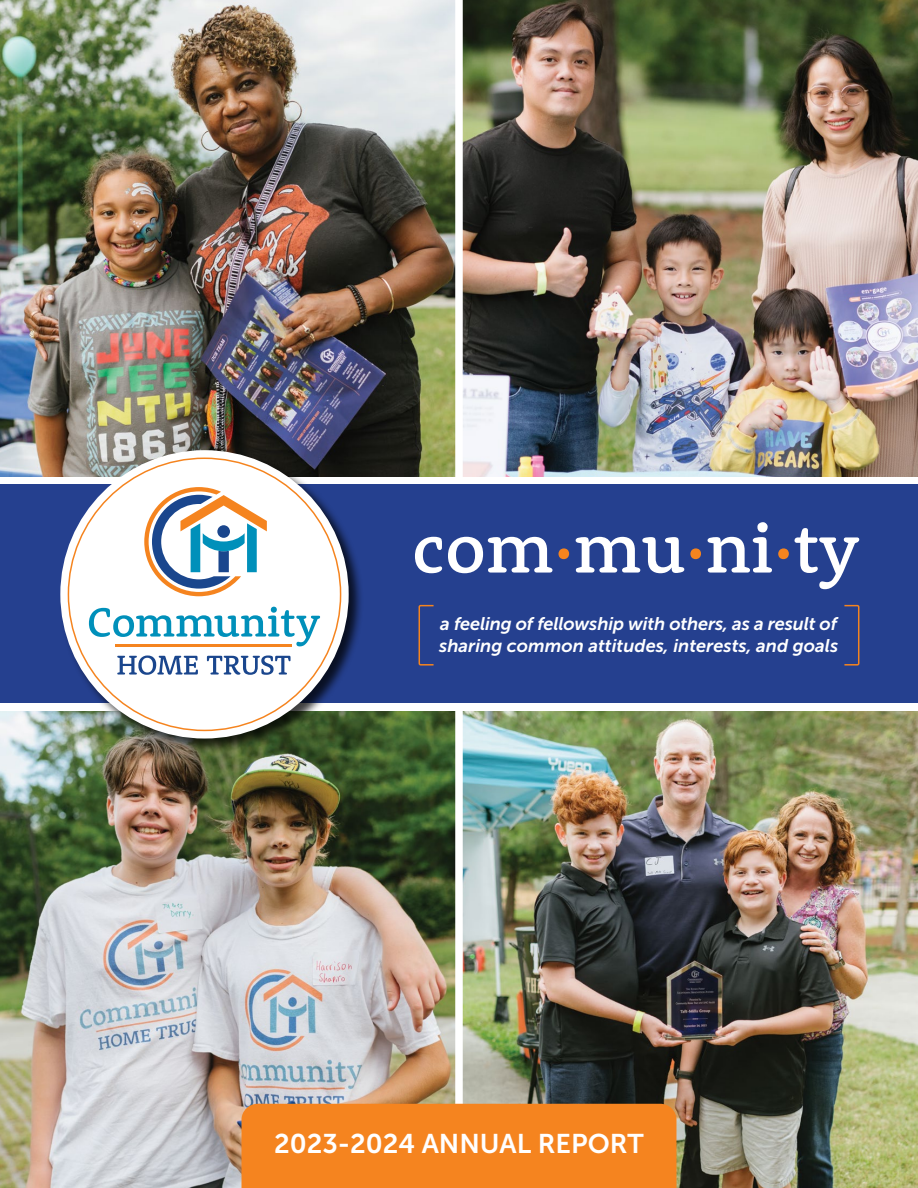
<style>
.page{position:relative;width:918px;height:1188px;background:#fff}
.page>*{position:absolute;margin:0;border:0;box-sizing:border-box;transform-origin:0 0}
.t1{font:500 70.95px "Rooney Pro";color:#fff}
.t2{font:27px "Museo Sans 700";color:#fff}
.t3{font:italic 18.15px/21.9px "Museo Sans 700";letter-spacing:-.005em;color:#fff}
.s1{color:#f5841f}
</style>
<div class="page">
<img style="left:0;top:0;width:455px;height:477px">
<img style="left:0;top:711px;width:455px;height:477px">
<img style="left:463px;top:0;width:455px;height:477px">
<img style="left:463px;top:711px;width:455px;height:477px">
<div style="left:242px;top:1104px;width:434px;height:84px;background:#f5841f"></div>
<div style="left:0;top:485px;width:918px;height:218px;background:#25408f"></div>
<div style="left:59px;top:449px;width:304px;height:304px;background:#000;opacity:.75"></div>
<div style="left:60px;top:450px;width:289px;height:289px;background:#fff;border-radius:50%"></div>
<svg style="left:89px;top:607px;width:231px;height:39px"></svg>
<svg style="left:117px;top:655px;width:81px;height:20px"></svg>
<svg style="left:207px;top:655px;width:84px;height:20px"></svg>
<hr style="left:115px;top:644px;width:177px;height:3px;background:#f5841f">
<svg style="left:144px;top:487px;width:123px;height:109px"></svg>
<svg style="left:418px;top:604px;width:16px;height:62px"></svg>
<svg style="left:844px;top:604px;width:16px;height:62px"></svg>
<h1 class="t1" style="left:412px;top:502px;width:449px">com<span class="s1">·</span>mu<span class="s1">·</span>ni<span class="s1">·</span>ty</h1>
<p class="t3" style="left:439px;top:613px;width:401px">a feeling of fellowship with others, as a result of sharing common attitudes, interests, and goals</p>
<h2 class="t2" style="left:274px;top:1128px;width:371px">2023-2024 ANNUAL REPORT</h2>
</div>
